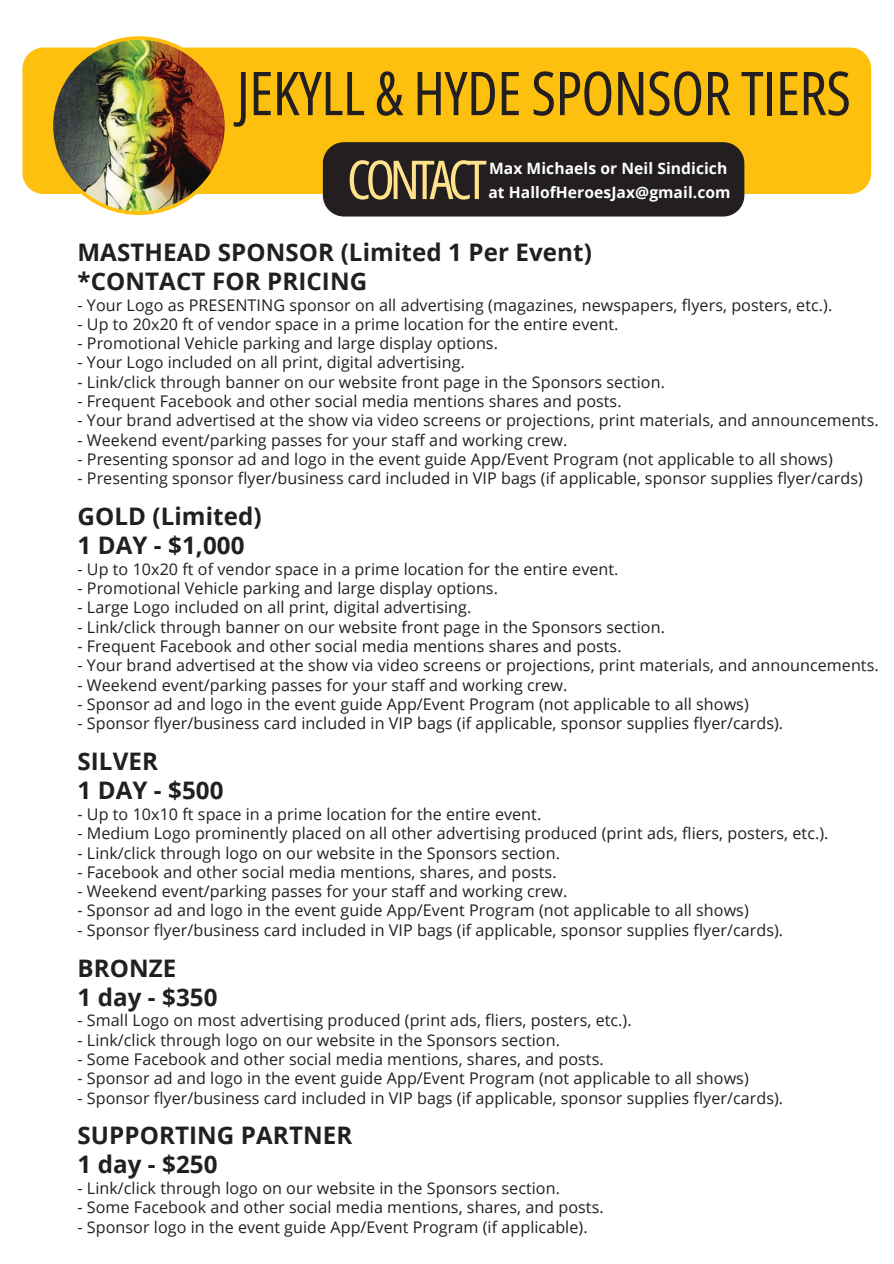
<style>
.page{position:relative;width:894px;height:1264px;background:#fff}
.page>*{position:absolute;margin:0;border:0;box-sizing:border-box;transform-origin:0 0}
.t1{font:60.45px "Open Sans Condensed";letter-spacing:-.01em;color:#231f20}
.t2{font:53.55px "Open Sans Condensed";letter-spacing:-.095em;color:#ffe289}
.t3{font:700 24.15px/29px "Open Sans";letter-spacing:.005em;color:#231f20}
.t4{font:16.05px "Open Sans";letter-spacing:.005em;color:#231f20}
.t5{font:700 15.6px/23.4px "Open Sans";letter-spacing:.005em;color:#fff}
</style>
<div class="page">
<div style="left:22px;top:48px;width:848px;height:146px;background:#fec00e;border-radius:21px"></div>
<div style="left:323px;top:142px;width:421px;height:74px;background:#231f20;border-radius:21px"></div>
<img style="left:49px;top:36px;width:179px;height:179px">
<p class="t1" style="left:236px;top:51px;width:615px">JEKYLL &amp; HYDE SPONSOR TIERS</p>
<p class="t5" style="left:488px;top:157px;width:244px">Max Michaels or Neil Sindicich at HallofHeroesJax@gmail.com</p>
<h1 class="t2" style="left:347px;top:142px;width:141px">CONTACT</h1>
<p class="t3" style="left:77px;top:237px;width:516px">MASTHEAD SPONSOR (Limited 1 Per Event) *CONTACT FOR PRICING</p>
<p class="t4" style="left:77px;top:293px;width:756px">- Your Logo as PRESENTING sponsor on all advertising (magazines, newspapers, flyers, posters, etc.).</p>
<p class="t4" style="left:77px;top:313px;width:542px">- Up to 20x20 ft of vendor space in a prime location for the entire event.</p>
<p class="t4" style="left:77px;top:332px;width:422px">- Promotional Vehicle parking and large display options.</p>
<p class="t4" style="left:77px;top:351px;width:389px">- Your Logo included on all print, digital advertising.</p>
<p class="t4" style="left:77px;top:370px;width:589px">- Link/click through banner on our website front page in the Sponsors section.</p>
<p class="t4" style="left:77px;top:390px;width:545px">- Frequent Facebook and other social media mentions shares and posts.</p>
<p class="t4" style="left:77px;top:409px;width:802px">- Your brand advertised at the show via video screens or projections, print materials, and announcements.</p>
<p class="t4" style="left:77px;top:428px;width:491px">- Weekend event/parking passes for your staff and working crew.</p>
<p class="t4" style="left:77px;top:448px;width:756px">- Presenting sponsor ad and logo in the event guide App/Event Program (not applicable to all shows)</p>
<p class="t4" style="left:77px;top:467px;width:786px">- Presenting sponsor flyer/business card included in VIP bags (if applicable, sponsor supplies flyer/cards)</p>
<p class="t3" style="left:77px;top:501px;width:186px">GOLD (Limited)<br>1 DAY - $1,000</p>
<p class="t4" style="left:77px;top:557px;width:542px">- Up to 10x20 ft of vendor space in a prime location for the entire event.</p>
<p class="t4" style="left:77px;top:577px;width:422px">- Promotional Vehicle parking and large display options.</p>
<p class="t4" style="left:77px;top:596px;width:395px">- Large Logo included on all print, digital advertising.</p>
<p class="t4" style="left:77px;top:615px;width:589px">- Link/click through banner on our website front page in the Sponsors section.</p>
<p class="t4" style="left:77px;top:635px;width:545px">- Frequent Facebook and other social media mentions shares and posts.</p>
<p class="t4" style="left:77px;top:654px;width:802px">- Your brand advertised at the show via video screens or projections, print materials, and announcements.</p>
<p class="t4" style="left:77px;top:673px;width:491px">- Weekend event/parking passes for your staff and working crew.</p>
<p class="t4" style="left:77px;top:692px;width:672px">- Sponsor ad and logo in the event guide App/Event Program (not applicable to all shows)</p>
<p class="t4" style="left:77px;top:712px;width:707px">- Sponsor flyer/business card included in VIP bags (if applicable, sponsor supplies flyer/cards).</p>
<p class="t3" style="left:77px;top:746px;width:148px">SILVER<br>1 DAY - $500</p>
<p class="t4" style="left:77px;top:802px;width:465px">- Up to 10x10 ft space in a prime location for the entire event.</p>
<p class="t4" style="left:77px;top:822px;width:752px">- Medium Logo prominently placed on all other advertising produced (print ads, fliers, posters, etc.).</p>
<p class="t4" style="left:77px;top:841px;width:484px">- Link/click through logo on our website in the Sponsors section.</p>
<p class="t4" style="left:77px;top:860px;width:480px">- Facebook and other social media mentions, shares, and posts.</p>
<p class="t4" style="left:77px;top:880px;width:491px">- Weekend event/parking passes for your staff and working crew.</p>
<p class="t4" style="left:77px;top:899px;width:672px">- Sponsor ad and logo in the event guide App/Event Program (not applicable to all shows)</p>
<p class="t4" style="left:77px;top:918px;width:707px">- Sponsor flyer/business card included in VIP bags (if applicable, sponsor supplies flyer/cards).</p>
<h2 class="t3" style="left:77px;top:952px;width:142px">BRONZE<br>1 day - $350</h2>
<h3 class="t4" style="left:77px;top:1009px;width:555px">- Small Logo on most advertising produced (print ads, fliers, posters, etc.).</h3>
<h3 class="t4" style="left:77px;top:1028px;width:484px">- Link/click through logo on our website in the Sponsors section.</h3>
<h3 class="t4" style="left:77px;top:1047px;width:527px">- Some Facebook and other social media mentions, shares, and posts.</h3>
<h3 class="t4" style="left:77px;top:1067px;width:672px">- Sponsor ad and logo in the event guide App/Event Program (not applicable to all shows)</h3>
<h3 class="t4" style="left:77px;top:1086px;width:707px">- Sponsor flyer/business card included in VIP bags (if applicable, sponsor supplies flyer/cards).</h3>
<p class="t3" style="left:77px;top:1120px;width:276px">SUPPORTING PARTNER<br>1 day - $250</p>
<p class="t4" style="left:77px;top:1176px;width:484px">- Link/click through logo on our website in the Sponsors section.</p>
<p class="t4" style="left:77px;top:1196px;width:527px">- Some Facebook and other social media mentions, shares, and posts.</p>
<p class="t4" style="left:77px;top:1215px;width:511px">- Sponsor logo in the event guide App/Event Program (if applicable).</p>
</div>
